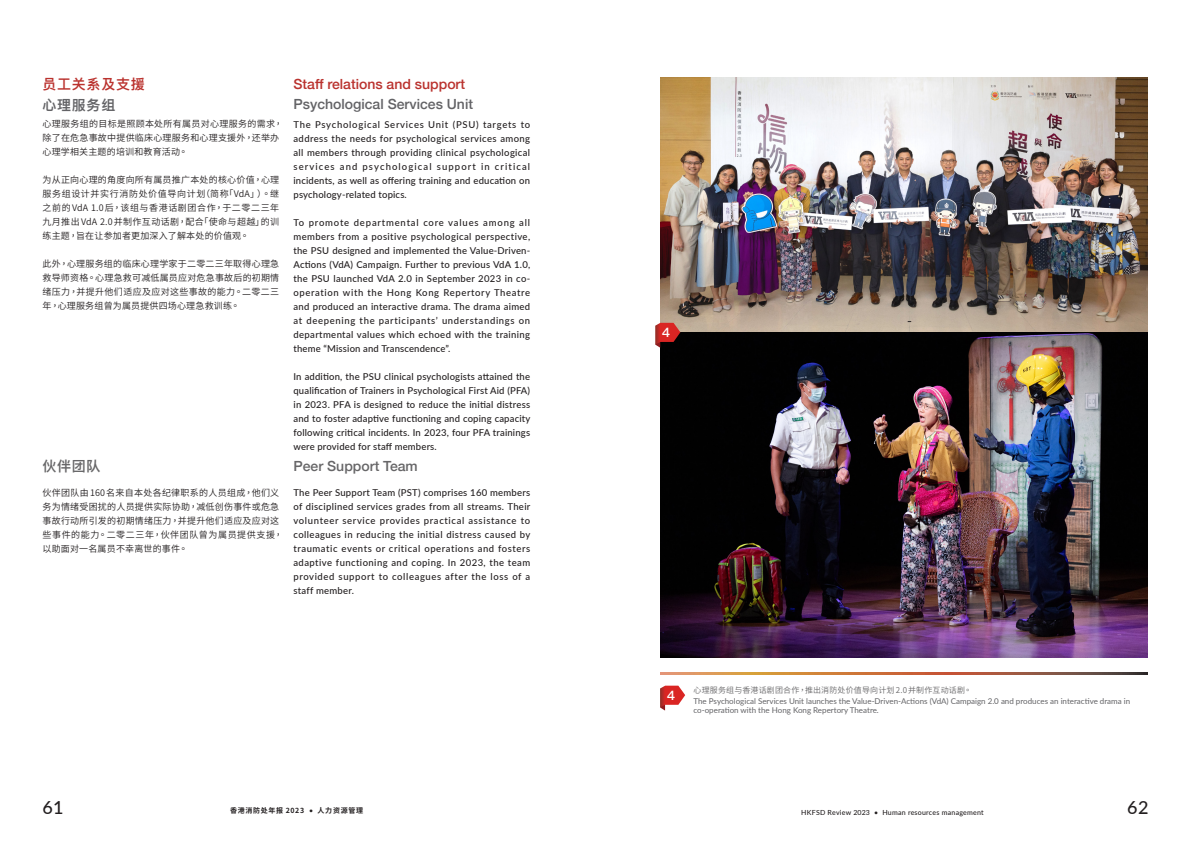
<style>
.page{position:relative;width:1191px;height:842px;background:#fff}
.page>*{position:absolute;margin:0;border:0;box-sizing:border-box;transform-origin:0 0}
.t1{font:500 18px "Lato";color:#231f20}
.chi_subhead{font:500 14px "Helvetica Neue";color:#636366}
.chi_subhead-2{font:500 14px "Helvetica Neue";color:#ba322e}
.chi_subhead-3{font:500 14px "Helvetica Neue";color:#676668}
.chi_subhead-4{font:600 14px "Ping Fang HK";letter-spacing:.05em;color:#ba322e}
.chi_subhead-5{font:600 14px "Ping Fang HK";letter-spacing:.05em;color:#636366}
.chi_subhead-6{font:600 14px "Ping Fang HK";color:#676668}
.eng_subhead{font:600 13px "Ping Fang HK";color:#fff}
.eng_body{font:500 9.5px/14px "Lato";letter-spacing:.015em;color:#231f20;text-align:justify}
.chi_body{font:9px/14px "Source Han Sans CN";letter-spacing:.025em;color:#231f20}
.eng_body-2{font:8px/9.6px "Lato";color:#636366}
.chi_body-2{font:8px "Source Han Sans CN";letter-spacing:.02em;color:#676668}
.t2{font:500 7px "Lato";letter-spacing:.035em;color:#231f20}
.t3{font:700 7px "Source Han Sans CN";letter-spacing:.1em;color:#231f20}
.s1{font-family:"Source Han Sans TW"}
.s2{font-family:"Lato";font-weight:500}
</style>
<div class="page">
<img style="left:660px;top:77px;width:487px;height:580px">
<svg style="left:660px;top:672px;width:487px;height:3px"></svg>
<svg style="left:660px;top:686px;width:25px;height:24px"></svg>
<svg style="left:655px;top:323px;width:25px;height:25px"></svg>
<p class="chi_subhead-4" style="left:43px;top:75px;width:104px">员工关系及支援</p>
<p class="chi_subhead-2" style="left:293px;top:72px;width:173px">Staff relations and support</p>
<p class="chi_body" style="left:43px;top:117px;width:242px">心理服务组的目标是照顾本处所有属员对心理服务的需求<span class="s1">，</span>除了在危急事故中提供临床心理服务和心理支援外<span class="s1">，</span>还举办心理学相关主题的培训和教育活动<span class="s1">。</span></p>
<p class="chi_body" style="left:43px;top:173px;width:238px;text-align:justify">为从正向心理的角度向所有属员推广本处的核心价值<span class="s1">，</span>心理服务组设计并实行消防处价值导向计划（简称「VdA」）<span class="s1">。</span>继之前的VdA 1.0后<span class="s1">，</span>该组与香港话剧团合作<span class="s1">，</span>于二零二三年九月推出VdA 2.0并制作互动话剧<span class="s1">，</span>配合「使命与超越」的训练主题<span class="s1">，</span>旨在让参加者更加深入了解本处的价值观<span class="s1">。</span></p>
<p class="chi_body" style="left:43px;top:257px;width:238px;text-align:justify">此外<span class="s1">，</span>心理服务组的临床心理学家于二零二三年取得心理急救导师资格<span class="s1">。</span>心理急救可减低属员应对危急事故后的初期情绪压力<span class="s1">，</span>并提升他们适应及应对这些事故的能力<span class="s1">。</span>二零二三年<span class="s1">，</span>心理服务组曾为属员提供四场心理急救训练<span class="s1">。</span></p>
<p class="chi_subhead-5" style="left:43px;top:96px;width:74px">心理服务组</p>
<p class="chi_subhead" style="left:293px;top:93px;width:181px">Psychological Services Unit</p>
<p class="eng_body" style="left:293px;top:117px;width:238px">The Psychological Services Unit (PSU) targets to address the needs for psychological services among all members through providing clinical psychological services and psychological support in critical incidents, as well as offering training and education on psychology-related topics.</p>
<p class="eng_body" style="left:293px;top:215px;width:238px">To promote departmental core values among all members from a positive psychological perspective, the PSU designed and implemented the Value-Driven-Actions (VdA) Campaign. Further to previous VdA 1.0, the PSU launched VdA 2.0 in September 2023 in co&shy;operation with the Hong Kong Repertory Theatre and produced an interactive drama. The drama aimed at deepening the participants’ understandings on departmental values which echoed with the training theme “Mission and Transcendence”.</p>
<p class="eng_body" style="left:293px;top:369px;width:238px">In addition, the PSU clinical psychologists attained the qualification of Trainers in Psychological First Aid (PFA) in 2023. PFA is designed to reduce the initial distress and to foster adaptive functioning and coping capacity following critical incidents. In 2023, four PFA trainings were provided for staff members.</p>
<p class="chi_subhead-6" style="left:43px;top:458px;width:60px">伙伴团队</p>
<p class="chi_subhead-3" style="left:293px;top:455px;width:126px">Peer Support Team</p>
<p class="chi_body" style="left:43px;top:485px;width:242px">伙伴团队由 160名来自本处各纪律职系的人员组成<span class="s1">，</span>他们义务为情绪受困扰的人员提供实际协助<span class="s1">，</span>减低创伤事件或危急事故行动所引发的初期情绪压力<span class="s1">，</span>并提升他们适应及应对这些事件的能力<span class="s1">。</span>二零二三年<span class="s1">，</span>伙伴团队曾为属员提供支援<span class="s1">，</span>以助面对一名属员不幸离世的事件<span class="s1">。</span></p>
<p class="eng_body" style="left:293px;top:485px;width:238px">The Peer Support Team (PST) comprises 160 members of disciplined services grades from all streams. Their volunteer service provides practical assistance to colleagues in reducing the initial distress caused by traumatic events or critical operations and fosters adaptive functioning and coping. In 2023, the team provided support to colleagues after the loss of a staff member.</p>
<p class="eng_subhead" style="left:662px;top:324px;width:9px">4</p>
<p class="eng_subhead" style="left:667px;top:687px;width:9px">4</p>
<p class="chi_body-2" style="left:693px;top:685px;width:280px">心理服务组与香港话剧团合作<span class="s1">，</span>推出消防处价值导向计划 2.0并制作互动话剧<span class="s1">。</span></p>
<p class="eng_body-2" style="left:693px;top:696px;width:438px">The Psychological Services Unit launches the Value-Driven-Actions (VdA) Campaign 2.0 and produces an interactive drama in co-operation with the Hong Kong Repertory Theatre.</p>
<h1 class="t1" style="left:43px;top:794px;width:23px">61</h1>
<p class="t3" style="left:230px;top:807px;width:135px">香港消防处年报 <span class="s1">2023</span> <span class="s2">•</span> 人力资源管理</p>
<p class="t2" style="left:801px;top:808px;width:184px">HKFSD Review 2023 • Human resources management</p>
<h1 class="t1" style="left:1127px;top:794px;width:23px">62</h1>
</div>
